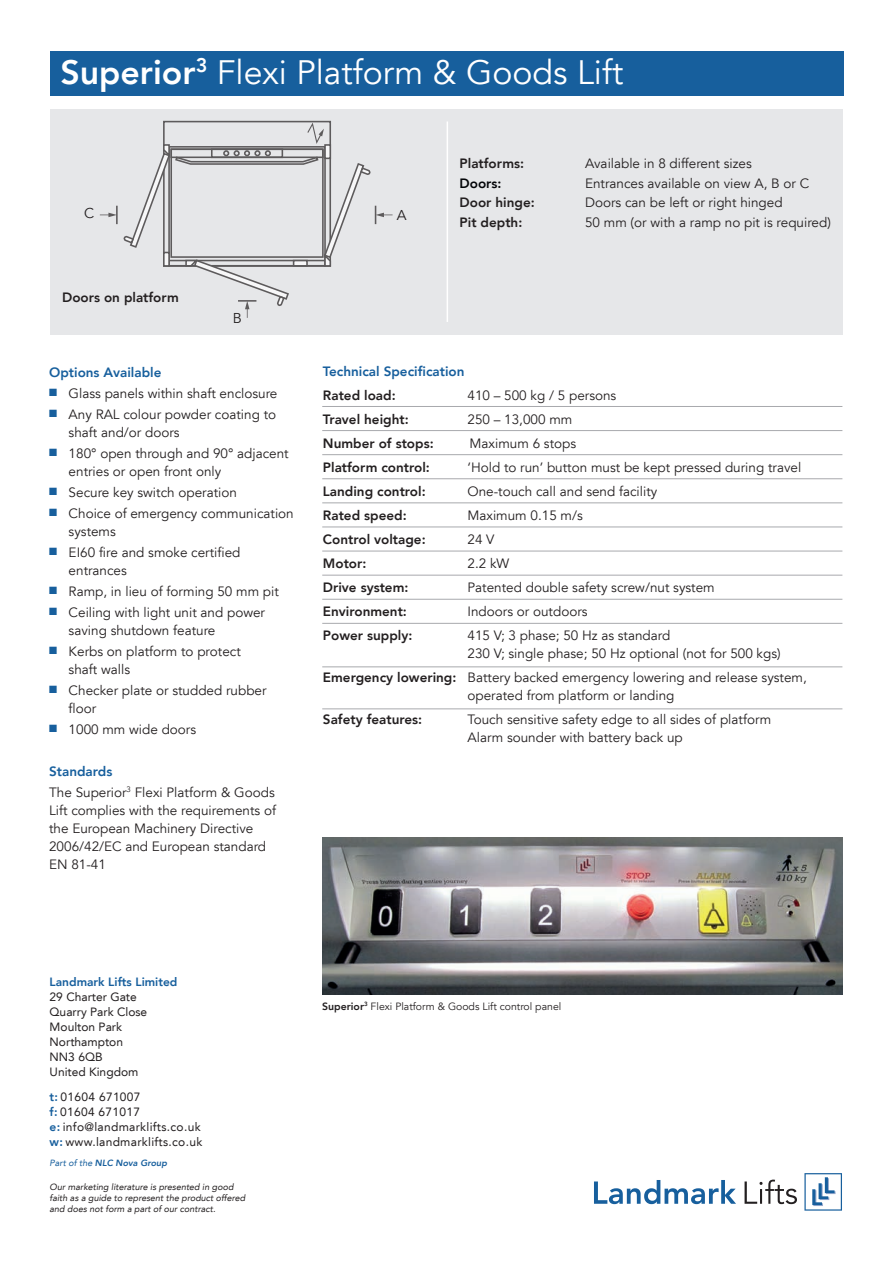
<style>
.page{position:relative;width:893px;height:1263px;background:#fff}
.page>*{position:absolute;margin:0;border:0;box-sizing:border-box;transform-origin:0 0}
.t1{font:33.9px "Avenir LT";color:#fff}
.t2{font:14.25px "Avenir LT";color:#231f20}
.t3{font:13.5px/18px "Avenir LT";color:#231f20}
.t4{font:800 13.5px "Avenir LT";color:#231f20}
.t5{font:800 13.5px "Avenir LT";color:#175f9d}
.t6{font:800 13.5px "Avenir LT";color:#030508}
.t7{font:12px/15px "Avenir LT";letter-spacing:.025em;color:#231f20}
.t8{font:12px/15px "Avenir LT";color:#231f20}
.t9{font:800 12px "Avenir LT";color:#175f9d}
.t10{font:10.5px "Avenir LT";color:#231f20}
.t11{font:italic 9px/10.8px "Avenir LT";color:#231f20}
.t12{font:italic 800 9px "Avenir LT";color:#175f9d}
.s1{font-weight:800}
.s2{color:#175f9d}
.s3{font-weight:800;color:#175f9d}
.s4{font-weight:400}
</style>
<div class="page">
<div style="left:51px;top:109px;width:792px;height:225px;background:#e6e7e9"></div>
<svg style="left:804px;top:1173px;width:38px;height:37px"></svg>
<svg style="left:594px;top:1180px;width:142px;height:24px"></svg>
<svg style="left:745px;top:1179px;width:52px;height:25px"></svg>
<div style="left:51px;top:51px;width:793px;height:45px;background:#175f9d"></div>
<hr style="left:322px;top:406px;width:520px;height:1px;background:#a8a9ad">
<hr style="left:322px;top:430px;width:520px;height:1px;background:#a8a9ad">
<hr style="left:322px;top:454px;width:520px;height:1px;background:#a8a9ad">
<hr style="left:322px;top:478px;width:520px;height:1px;background:#a8a9ad">
<hr style="left:322px;top:503px;width:520px;height:1px;background:#a8a9ad">
<hr style="left:322px;top:527px;width:520px;height:1px;background:#a8a9ad">
<hr style="left:322px;top:551px;width:520px;height:1px;background:#a8a9ad">
<hr style="left:322px;top:575px;width:520px;height:1px;background:#a8a9ad">
<hr style="left:322px;top:599px;width:520px;height:1px;background:#a8a9ad">
<hr style="left:322px;top:623px;width:520px;height:1px;background:#a8a9ad">
<hr style="left:322px;top:667px;width:520px;height:1px;background:#a8a9ad">
<hr style="left:322px;top:709px;width:520px;height:1px;background:#a8a9ad">
<img style="left:322px;top:837px;width:520px;height:157px">
<svg style="left:100px;top:122px;width:293px;height:196px"></svg>
<hr style="left:447px;top:121px;width:1px;height:201px;background:#fff">
<h1 class="t1" style="left:60px;top:52px;width:564px"><span class="s1">Superior</span><sup>3</sup> Flexi Platform &amp; Goods Lift</h1>
<p class="t2" style="left:84px;top:205px;width:12px">C</p>
<p class="t4" style="left:62px;top:289px;width:118px">Doors on platform</p>
<p class="t2" style="left:233px;top:310px;width:10px">B</p>
<p class="t5" style="left:49px;top:364px;width:114px">Options Available</p>
<p class="t3" style="left:49px;top:385px;width:230px"><span class="s2">■</span> Glass panels within shaft enclosure</p>
<p class="t3" style="left:69px;top:406px;width:209px;text-indent:-20px"><span class="s2">■</span> Any RAL colour powder coating to shaft and/or doors</p>
<p class="t3" style="left:69px;top:445px;width:222px;text-indent:-20px"><span class="s2">■</span> 180° open through and 90° adjacent entries or open front only</p>
<p class="t3" style="left:49px;top:484px;width:189px"><span class="s2">■</span> Secure key switch operation</p>
<p class="t3" style="left:69px;top:505px;width:227px;text-indent:-20px"><span class="s2">■</span> Choice of emergency communication systems</p>
<p class="t3" style="left:69px;top:544px;width:173px;text-indent:-20px"><span class="s2">■</span> EI60 fire and smoke certified entrances</p>
<p class="t3" style="left:49px;top:583px;width:231px"><span class="s2">■</span> Ramp, in lieu of forming 50 mm pit</p>
<p class="t3" style="left:69px;top:604px;width:198px;text-indent:-20px"><span class="s2">■</span> Ceiling with light unit and power saving shutdown feature</p>
<p class="t3" style="left:69px;top:643px;width:174px;text-indent:-20px"><span class="s2">■</span> Kerbs on platform to protect shaft walls</p>
<p class="t3" style="left:69px;top:682px;width:199px;text-indent:-20px"><span class="s2">■</span> Checker plate or studded rubber floor</p>
<p class="t3" style="left:49px;top:721px;width:149px"><span class="s2">■</span> 1000 mm wide doors</p>
<p class="t3" style="left:49px;top:761px;width:227px;line-height:21px"><span class="s3">Standards<br></span>The Superior<sup>3</sup> Flexi Platform &amp; Goods</p>
<p class="t3" style="left:49px;top:802px;width:228px">Lift complies with the requirements of the European Machinery Directive<br>2006/42/EC and European standard<br>EN 81-41</p>
<p class="t2" style="left:397px;top:207px;width:11px">A</p>
<p class="t4" style="left:460px;top:155px;width:66px">Platforms:</p>
<p class="t3" style="left:585px;top:155px;width:168px">Available in 8 different sizes</p>
<p class="t6" style="left:460px;top:175px;width:43px">Doors:</p>
<p class="t3" style="left:585px;top:174px;width:226px">Entrances available on view A, B or C</p>
<p class="t4" style="left:460px;top:194px;width:77px">Door hinge:</p>
<p class="t3" style="left:585px;top:194px;width:199px">Doors can be left or right hinged</p>
<p class="t4" style="left:460px;top:214px;width:64px">Pit depth:</p>
<p class="t3" style="left:585px;top:213px;width:247px">50 mm (or with a ramp no pit is required)</p>
<p class="t5" style="left:323px;top:363px;width:143px">Technical Specification</p>
<p class="t4" style="left:323px;top:387px;width:74px">Rated load:</p>
<p class="t3" style="left:467px;top:386px;width:150px">410 – 500 kg / 5 persons</p>
<p class="t4" style="left:323px;top:411px;width:87px">Travel height:</p>
<p class="t3" style="left:467px;top:410px;width:106px">250 – 13,000 mm</p>
<p class="t4" style="left:323px;top:435px;width:112px">Number of stops:</p>
<p class="t3" style="left:470px;top:434px;width:108px">Maximum 6 stops</p>
<p class="t4" style="left:323px;top:459px;width:108px">Platform control:</p>
<p class="t3" style="left:467px;top:458px;width:335px">‘Hold to run’ button must be kept pressed during travel</p>
<p class="t4" style="left:323px;top:483px;width:104px">Landing control:</p>
<p class="t3" style="left:467px;top:482px;width:191px">One-touch call and send facility</p>
<p class="t4" style="left:323px;top:507px;width:85px">Rated speed:</p>
<p class="t3" style="left:467px;top:506px;width:117px">Maximum 0.15 m/s</p>
<p class="t4" style="left:323px;top:531px;width:104px">Control voltage:</p>
<p class="t3" style="left:467px;top:530px;width:29px">24 V</p>
<p class="t4" style="left:323px;top:555px;width:45px">Motor:</p>
<p class="t3" style="left:467px;top:554px;width:43px">2.2 kW</p>
<p class="t4" style="left:323px;top:579px;width:87px">Drive system:</p>
<p class="t3" style="left:467px;top:578px;width:249px">Patented double safety screw/nut system</p>
<p class="t4" style="left:323px;top:603px;width:85px">Environment:</p>
<p class="t3" style="left:467px;top:602px;width:122px">Indoors or outdoors</p>
<p class="t4" style="left:323px;top:627px;width:91px">Power supply:</p>
<p class="t3" style="left:467px;top:626px;width:315px">415 V; 3 phase; 50 Hz as standard<br>230 V; single phase; 50 Hz optional (not for 500 kgs)</p>
<p class="t3" style="left:467px;top:668px;width:341px;text-indent:-145px"><span class="s1">Emergency lowering:</span> Battery backed emergency lowering and release system, operated from platform or landing</p>
<p class="t4" style="left:323px;top:711px;width:101px">Safety features:</p>
<p class="t3" style="left:467px;top:710px;width:305px">Touch sensitive safety edge to all sides of platform<br>Alarm sounder with battery back up</p>
<p class="t9" style="left:50px;top:974px;width:129px">Landmark Lifts Limited</p>
<p class="t8" style="left:50px;top:989px;width:99px">29 Charter Gate<br>Quarry Park Close<br>Moulton Park<br>Northampton<br>NN3 6QB<br>United Kingdom</p>
<p class="t7" style="left:50px;top:1089px;width:154px"><span class="s3">t:</span> 01604 671007<br><span class="s3">f:</span> 01604 671017<br><span class="s3">e:</span> info@landmarklifts.co.uk <span class="s3">w:</span> www.landmarklifts.co.uk</p>
<p class="t12" style="left:50px;top:1157px;width:119px"><span class="s4">Part of the</span> NLC Nova Group</p>
<p class="t11" style="left:50px;top:1181px;width:197px">Our marketing literature is presented in good faith as a guide to represent the product offered and does not form a part of our contract.</p>
<p class="t10" style="left:322px;top:1000px;width:241px"><span class="s1">Superior</span><sup>3</sup> Flexi Platform &amp; Goods Lift control panel</p>
</div>
